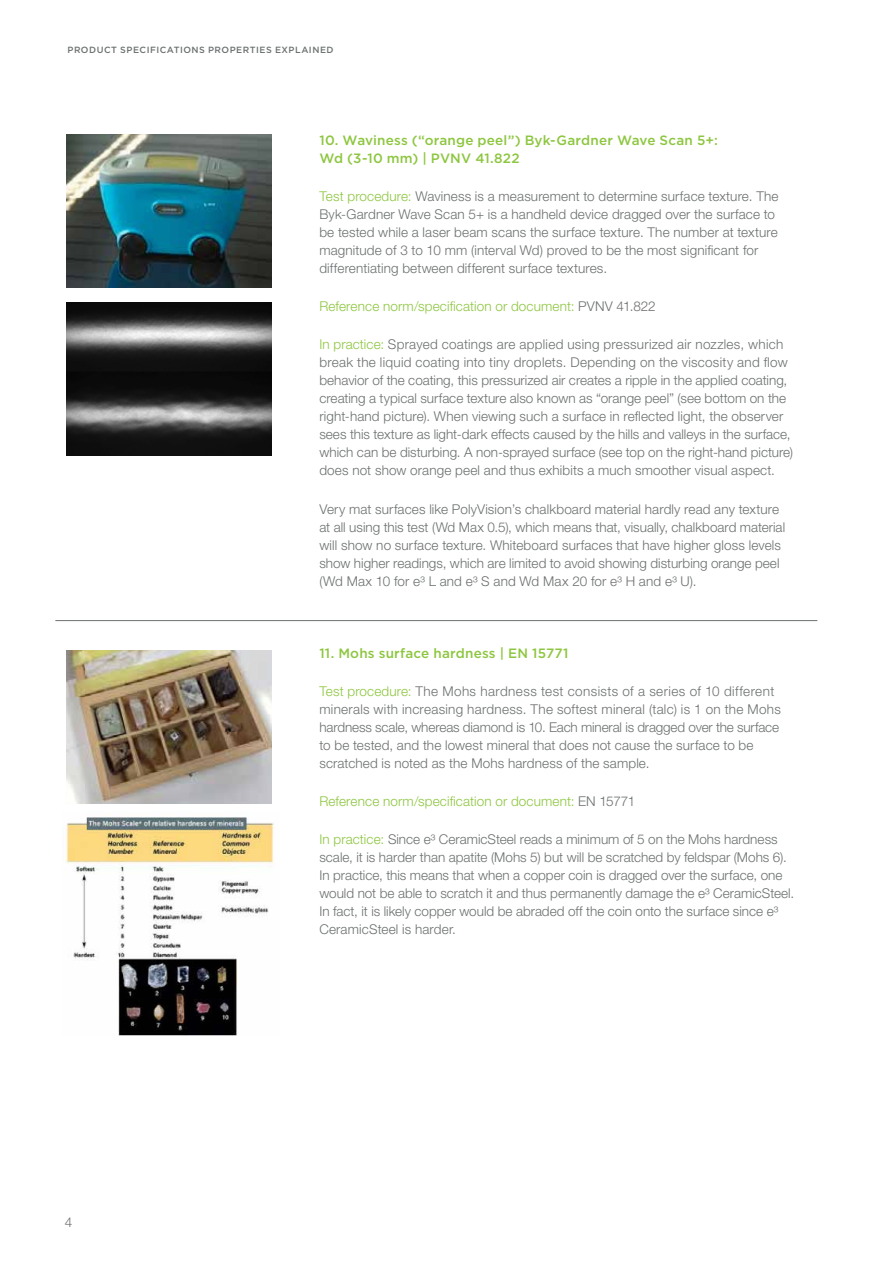
<style>
.page{position:relative;width:893px;height:1263px;background:#fff}
.page>*{position:absolute;margin:0;border:0;box-sizing:border-box;transform-origin:0 0}
.t1{font:300 13.5px/18px "Helvetica Neue LT Pro";letter-spacing:.005em;color:#6c7070}
.t2{font:500 13.5px/18px "Gotham";letter-spacing:.015em;color:#8dc63f}
.t3{font:300 13.5px "Helvetica Neue LT Pro";letter-spacing:.01em;color:#8dc63f}
.t4{font:500 9px "Gotham";letter-spacing:.055em;color:#6c7070}
.s1{color:#8dc63f}
.s2{color:#6c7070}
</style>
<div class="page">
<img style="left:67px;top:135px;width:204px;height:153px">
<img style="left:67px;top:303px;width:204px;height:153px">
<img style="left:67px;top:651px;width:204px;height:153px">
<img style="left:66px;top:817px;width:209px;height:219px">
<hr style="left:55px;top:620px;width:762px;height:1px;background:#6c7070">
<p class="t4" style="left:68px;top:44px;width:268px">PRODUCT SPECIFICATIONS PROPERTIES EXPLAINED</p>
<p class="t2" style="left:319px;top:130px;width:400px">10. Waviness (“orange peel”) Byk-Gardner Wave Scan 5+:<br>Wd (3-10 mm) | PVNV 41.822</p>
<p class="t1" style="left:319px;top:187px;width:461px"><span class="s1">Test procedure:</span> Waviness is a measurement to determine surface texture. The Byk-Gardner Wave Scan 5+ is a handheld device dragged over the surface to be tested while a laser beam scans the surface texture. The number at texture magnitude of 3 to 10 mm (interval Wd) proved to be the most significant for differentiating between different surface textures.</p>
<p class="t3" style="left:319px;top:298px;width:338px">Reference norm/specification or document: <span class="s2">PVNV 41.822</span></p>
<p class="t1" style="left:319px;top:335px;width:475px"><span class="s1">In practice:</span> Sprayed coatings are applied using pressurized air nozzles, which break the liquid coating into tiny droplets. Depending on the viscosity and flow behavior of the coating, this pressurized air creates a ripple in the applied coating, creating a typical surface texture also known as “orange peel” (see bottom on the right-hand picture). When viewing such a surface in reflected light, the observer sees this texture as light-dark effects caused by the hills and valleys in the surface, which can be disturbing. A non-sprayed surface (see top on the right-hand picture) does not show orange peel and thus exhibits a much smoother visual aspect.</p>
<p class="t1" style="left:319px;top:499px;width:467px">Very mat surfaces like PolyVision’s chalkboard material hardly read any texture at all using this test (Wd Max 0.5), which means that, visually, chalkboard material will show no surface texture. Whiteboard surfaces that have higher gloss levels show higher readings, which are limited to avoid showing disturbing orange peel (Wd Max 10 for e³ L and e³ S and Wd Max 20 for e³ H and e³ U).</p>
<p class="t1" style="left:65px;top:1213px;width:9px">4</p>
<p class="t2" style="left:319px;top:643px;width:251px">11. Mohs surface hardness | EN 15771</p>
<p class="t1" style="left:319px;top:682px;width:463px"><span class="s1">Test procedure:</span> The Mohs hardness test consists of a series of 10 different minerals with increasing hardness. The softest mineral (talc) is 1 on the Mohs hardness scale, whereas diamond is 10. Each mineral is dragged over the surface to be tested, and the lowest mineral that does not cause the surface to be scratched is noted as the Mohs hardness of the sample.</p>
<p class="t3" style="left:319px;top:793px;width:317px">Reference norm/specification or document: <span class="s2">EN 15771</span></p>
<p class="t1" style="left:319px;top:830px;width:476px"><span class="s1">In practice:</span> Since e³ CeramicSteel reads a minimum of 5 on the Mohs hardness scale, it is harder than apatite (Mohs 5) but will be scratched by feldspar (Mohs 6).<br>In practice, this means that when a copper coin is dragged over the surface, one would not be able to scratch it and thus permanently damage the e³ CeramicSteel.<br>In fact, it is likely copper would be abraded off the coin onto the surface since e³<br>CeramicSteel is harder.</p>
</div>
